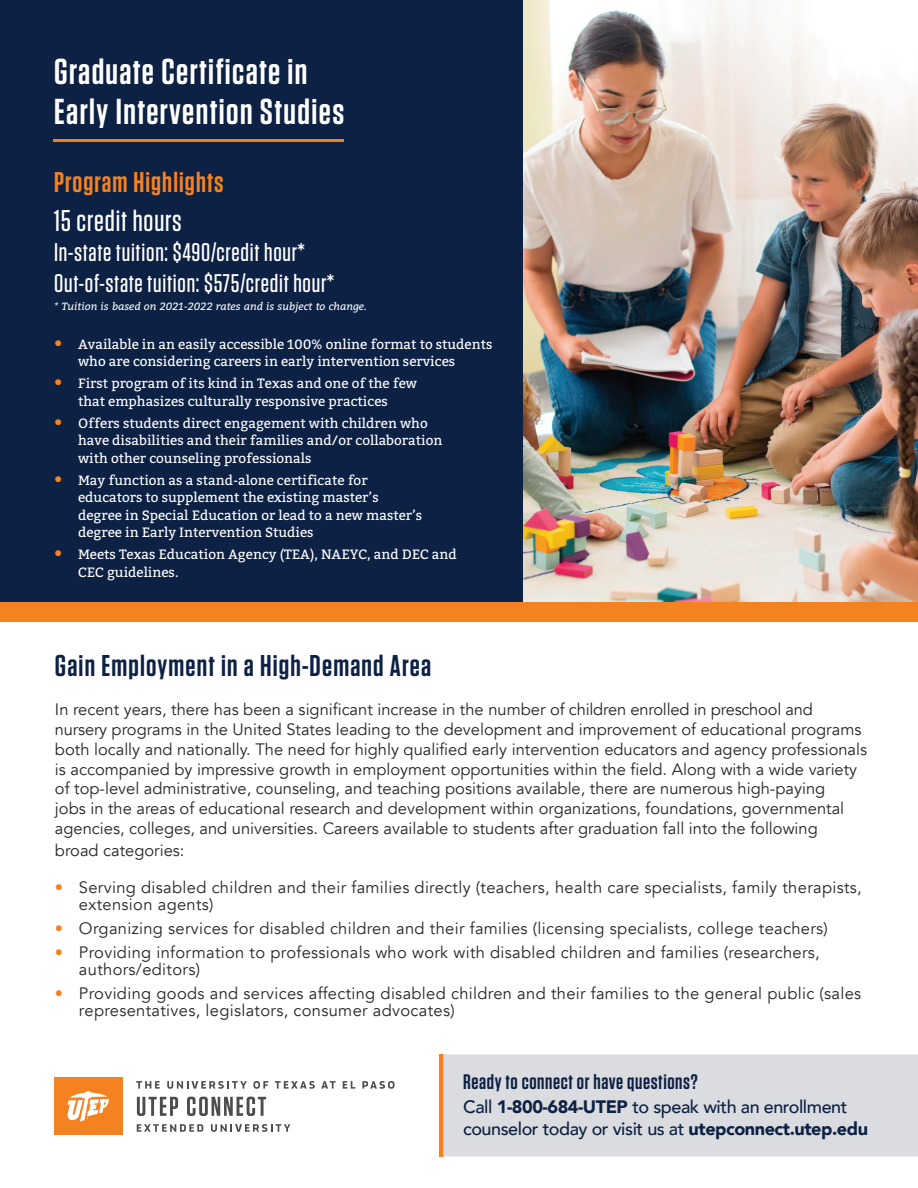
<style>
.page{position:relative;width:918px;height:1188px;background:#fff}
.page>*{position:absolute;margin:0;border:0;box-sizing:border-box;transform-origin:0 0}
.t1{font:600 36px/40.5px "Tungsten";letter-spacing:.04em;color:#fff}
.t2{font:600 30px "Tungsten";letter-spacing:.04em;color:#0c2144}
.t3{font:500 30px "Tungsten";letter-spacing:.03em;color:#fff}
.t4{font:600 28.5px "Tungsten";letter-spacing:.04em;color:#f58220}
.t5{font:500 25.5px/30.6px "Tungsten";letter-spacing:.03em;color:#fff}
.t6{font:600 21px "Tungsten";letter-spacing:.03em;color:#0c2144}
.t7{font:500 18px/22.5px "Avenir";letter-spacing:-.025em;color:#0c2144}
.t8{font:16.5px/19.8px "Avenir";color:#272727}
.t9{font:16.5px/17.2px "Avenir";letter-spacing:.02em;color:#272727}
.t10{font:13.5px/17.2px "Bitter";color:#fff}
.t11{font:italic 10.5px "Bitter";color:#fff}
.s1{font-family:"Avenir";font-size:16.5px;color:#f58220}
.s2{color:#f58220}
.s3{font-weight:900}
</style>
<div class="page">
<div style="left:0;top:1px;width:918px;height:620px;background:#0c2144"></div>
<div style="left:439px;top:1054px;width:5px;height:102px;background:#f58220"></div>
<div style="left:444px;top:1054px;width:474px;height:102px;background:#dbdcdf"></div>
<hr style="left:443px;top:1054px;width:1px;height:102px;background:#fbbc86">
<div style="left:54px;top:1077px;width:69px;height:58px;background:#f58220"></div>
<svg style="left:67px;top:1091px;width:42px;height:31px"></svg>
<svg style="left:136px;top:1081px;width:24px;height:8px"></svg>
<svg style="left:167px;top:1081px;width:80px;height:8px"></svg>
<svg style="left:253px;top:1081px;width:15px;height:8px"></svg>
<svg style="left:275px;top:1081px;width:40px;height:8px"></svg>
<svg style="left:321px;top:1081px;width:15px;height:8px"></svg>
<svg style="left:343px;top:1081px;width:12px;height:8px"></svg>
<svg style="left:362px;top:1081px;width:33px;height:8px"></svg>
<svg style="left:137px;top:1097px;width:41px;height:19px"></svg>
<svg style="left:187px;top:1097px;width:79px;height:19px"></svg>
<svg style="left:137px;top:1124px;width:66px;height:8px"></svg>
<svg style="left:211px;top:1124px;width:79px;height:8px"></svg>
<hr style="left:53px;top:139px;width:291px;height:3px;background:#f58220">
<img style="left:524px;top:0;width:394px;height:602px">
<div style="left:0;top:602px;width:918px;height:20px;background:#f58220"></div>
<h1 class="t1" style="left:54px;top:52px;width:292px">Graduate Certificate in<br>Early Intervention Studies</h1>
<h3 class="t4" style="left:54px;top:167px;width:171px">Program Highlights</h3>
<h2 class="t3" style="left:54px;top:204px;width:129px">15 credit hours</h2>
<h3 class="t5" style="left:54px;top:237px;width:281px">In-state tuition: $490/credit hour*<br>Out-of-state tuition: $575/credit hour*</h3>
<p class="t11" style="left:54px;top:298px;width:314px">* Tuition is based on 2021-2022 rates and is subject to change.</p>
<p class="t10" style="left:78px;top:336px;width:416px;text-indent:-24px"><span class="s1">•</span> Available in an easily accessible 100% online format to students who are considering careers in early intervention services</p>
<p class="t10" style="left:54px;top:375px;width:365px;text-align:center"><span class="s1">•</span> First program of its kind in Texas and one of the few that emphasizes culturally responsive practices</p>
<p class="t10" style="left:78px;top:415px;width:366px;text-indent:-24px"><span class="s1">•</span> Offers students direct engagement with children who have disabilities and their families and/or collaboration with other counseling professionals</p>
<p class="t10" style="left:78px;top:472px;width:346px;text-indent:-24px"><span class="s1">•</span> May function as a stand-alone certificate for educators to supplement the existing master’s degree in Special Education or lead to a new master’s degree in Early Intervention Studies</p>
<p class="t10" style="left:78px;top:546px;width:380px;text-indent:-24px"><span class="s1">•</span> Meets Texas Education Agency (TEA), NAEYC, and DEC and<br>CEC guidelines.</p>
<h2 class="t2" style="left:55px;top:649px;width:378px">Gain Employment in a High-Demand Area</h2>
<p class="t8" style="left:55px;top:700px;width:814px">In recent years, there has been a significant increase in the number of children enrolled in preschool and nursery programs in the United States leading to the development and improvement of educational programs both locally and nationally. The need for highly qualified early intervention educators and agency professionals is accompanied by impressive growth in employment opportunities within the field. Along with a wide variety of top-level administrative, counseling, and teaching positions available, there are numerous high-paying<br>jobs in the areas of educational research and development within organizations, foundations, governmental agencies, colleges, and universities. Careers available to students after graduation fall into the following</p>
<p class="t8" style="left:55px;top:840px;width:131px">broad categories:</p>
<p class="t9" style="left:79px;top:879px;width:784px;text-indent:-24px"><span class="s2">•</span> Serving disabled children and their families directly (teachers, health care specialists, family therapists, extension agents)</p>
<p class="t9" style="left:55px;top:920px;width:774px"><span class="s2">•</span> Organizing services for disabled children and their families (licensing specialists, college teachers)</p>
<p class="t9" style="left:79px;top:944px;width:742px;text-indent:-24px"><span class="s2">•</span> Providing information to professionals who work with disabled children and families (researchers, authors/editors)</p>
<p class="t9" style="left:79px;top:985px;width:784px;text-indent:-24px"><span class="s2">•</span> Providing goods and services affecting disabled children and their families to the general public (sales representatives, legislators, consumer advocates)</p>
<p class="t6" style="left:463px;top:1071px;width:236px">Ready to connect or have questions?</p>
<p class="t7" style="left:463px;top:1094px;width:406px">Call <span class="s3">1-800-684-UTEP</span> to speak with an enrollment counselor today or visit us at <span class="s3">utepconnect.utep.edu</span></p>
</div>
